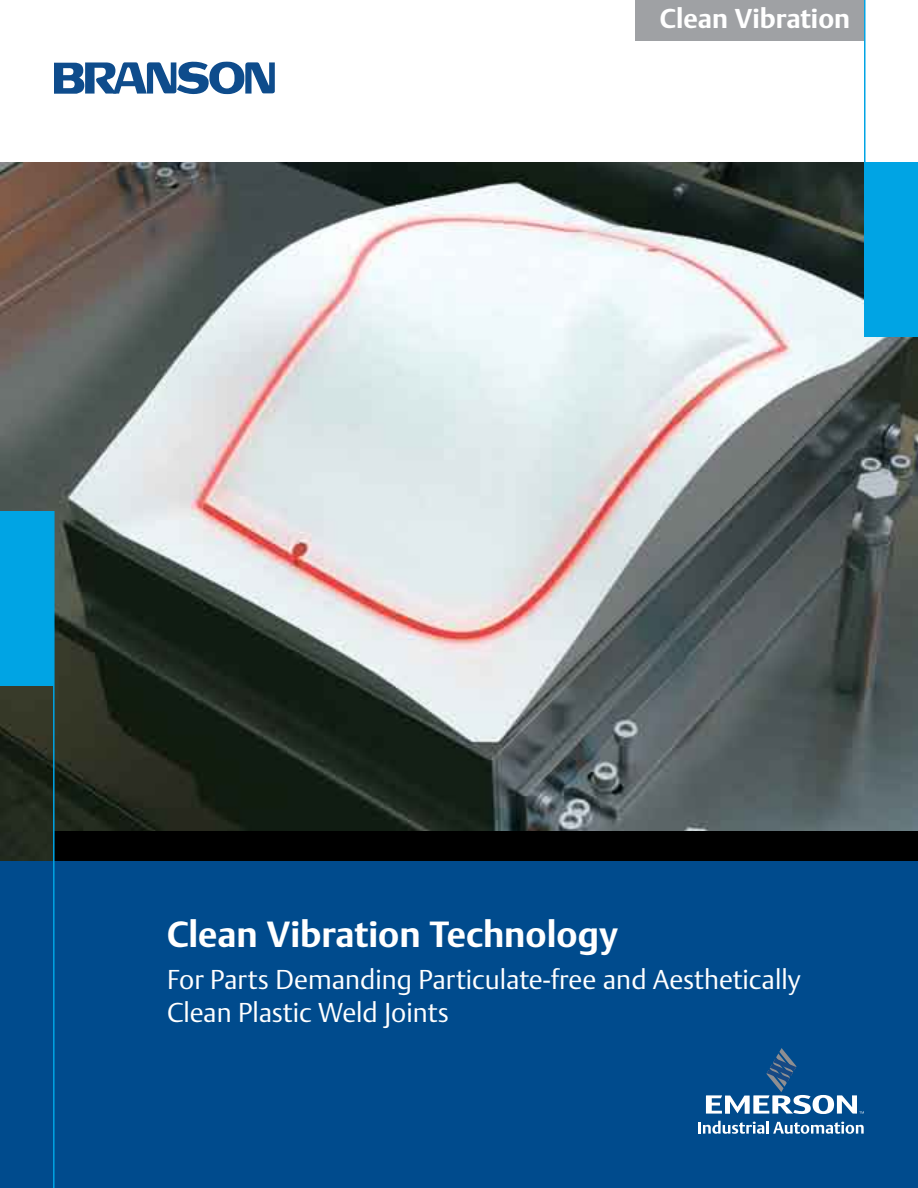
<style>
.page{position:relative;width:918px;height:1188px;background:#fff}
.page>*{position:absolute;margin:0;border:0;box-sizing:border-box;transform-origin:0 0}
.t1{font:700 36px "DTL Argo TOT";color:#fff}
.t2{font:300 27px/33px "DTL Argo TOT";color:#fff}
.t3{font:700 27px "DTL Argo TOT";color:#fff}
</style>
<div class="page">
<img style="left:0;top:162px;width:918px;height:700px">
<div style="left:54px;top:831px;width:864px;height:32px;background:#000"></div>
<div style="left:0;top:862px;width:918px;height:326px;background:#004b8d"></div>
<svg style="left:706px;top:1048px;width:158px;height:66px"></svg>
<svg style="left:698px;top:1121px;width:166px;height:13px"></svg>
<svg style="left:54px;top:62px;width:221px;height:32px"></svg>
<div style="left:635px;top:0;width:230px;height:40px;background:#9fa1a4"></div>
<div style="left:864px;top:162px;width:54px;height:175px;background:#00a4e4"></div>
<div style="left:0;top:511px;width:54px;height:175px;background:#00a4e4"></div>
<hr style="left:53px;top:511px;width:2px;height:677px;background:#00a4e4">
<hr style="left:864px;top:0;width:2px;height:337px;background:#00a4e4">
<p class="t3" style="left:660px;top:3px;width:192px">Clean Vibration</p>
<h1 class="t1" style="left:167px;top:913px;width:453px">Clean Vibration Technology</h1>
<p class="t2" style="left:167px;top:963px;width:635px">For Parts Demanding Particulate-free and Aesthetically<br>Clean Plastic Weld Joints</p>
</div>
